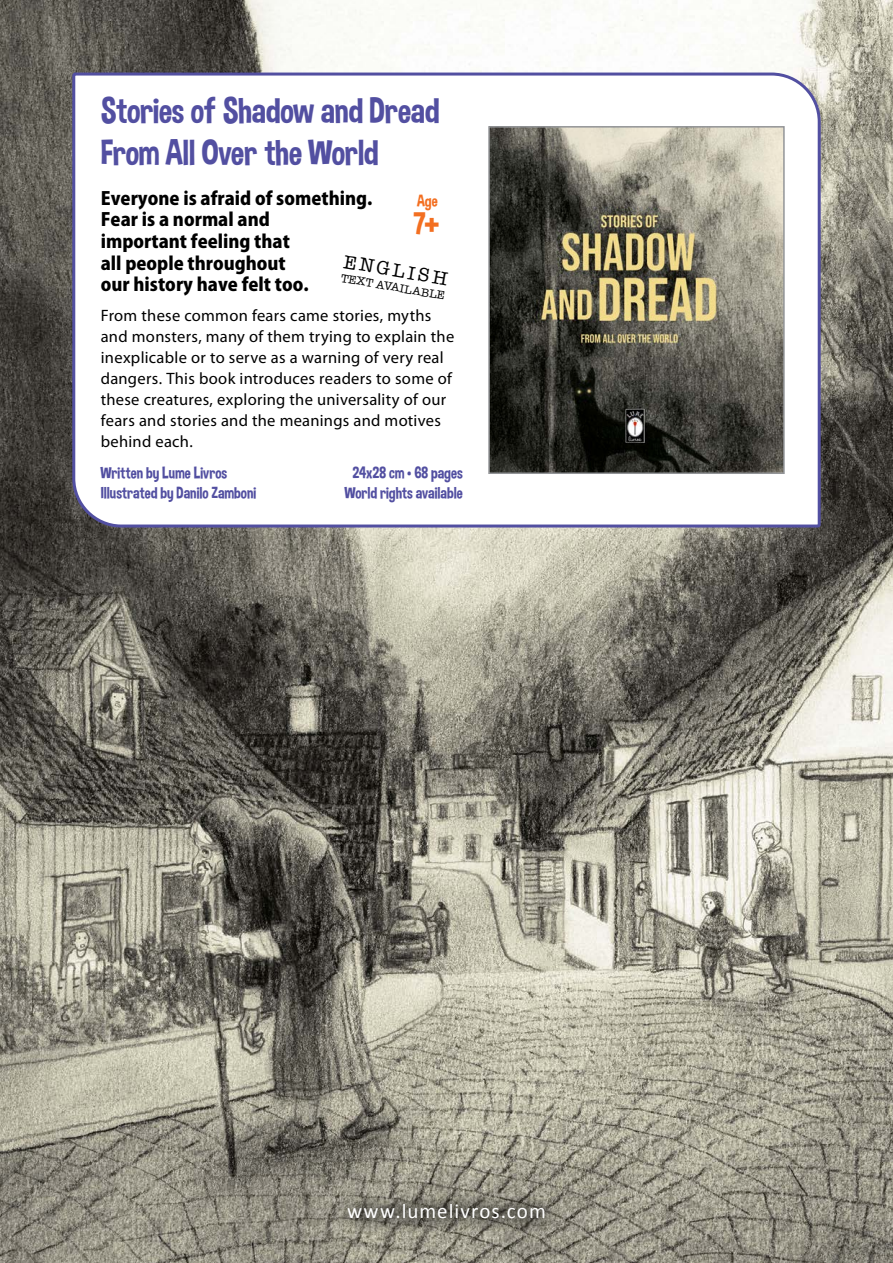
<style>
.page{position:relative;width:893px;height:1263px;background:#fff}
.page>*{position:absolute;margin:0;border:0;box-sizing:border-box;transform-origin:0 0}
.t1{font:36px/42px "Dimbo";letter-spacing:-.005em;color:#524fa1}
.t2{font:33px "Dimbo";color:#f36f21}
.t3{font:21px "Calibri";letter-spacing:.05em;color:#fff}
.t4{font:19.5px "American Typewriter";color:#000}
.t5{font:800 18px/21.6px "Koz Go Pro";color:#000}
.t6{font:16.5px/21px "Myriad Pro";letter-spacing:.015em;color:#000}
.t7{font:16.5px "Dimbo";color:#524fa1}
.t8{font:16.5px "Dimbo";color:#f36f21}
.t9{font:12px "American Typewriter";color:#000}
</style>
<div class="page">
<img style="left:0;top:0;width:893px;height:1263px">
<svg style="left:71px;top:71px;width:752px;height:458px"></svg>
<img style="left:491px;top:129px;width:291px;height:342px">
<div style="left:488px;top:126px;width:297px;height:348px;border:2px solid #939598"></div>
<div style="left:329px;top:1185px;width:235px;height:52px;background:#000;opacity:.8"></div>
<h1 class="t1" style="left:101px;top:89px;width:340px">Stories of Shadow and Dread<br>From All Over the World</h1>
<p class="t5" style="left:101px;top:189px;width:273px">Everyone is afraid of something.<br>Fear is a normal and<br>important feeling that<br>all people throughout<br>our history have felt too.</p>
<p class="t6" style="left:101px;top:305px;width:355px">From these common fears came stories, myths and monsters, many of them trying to explain the inexplicable or to serve as a warning of very real dangers. This book introduces readers to some of these creatures, exploring the universality of our fears and stories and the meanings and motives behind each.</p>
<p class="t7" style="left:101px;top:463px;width:128px">Written by Lume Livros</p>
<p class="t7" style="left:353px;top:463px;width:112px">24x28 cm • 68 pages</p>
<p class="t7" style="left:101px;top:483px;width:157px">Illustrated by Danilo Zamboni</p>
<p class="t7" style="left:345px;top:483px;width:119px">World rights available</p>
<p class="t8" style="left:417px;top:191px;width:22px">Age</p>
<h2 class="t2" style="left:413px;top:204px;width:28px">7+</h2>
<p class="t4" style="left:347px;top:246px;width:107px;rotate:10deg">english</p>
<p class="t9" style="left:343px;top:269px;width:107px;rotate:10deg">text available</p>
<p class="t3" style="left:347px;top:1197px;width:200px">www.lumelivros.com</p>
</div>
